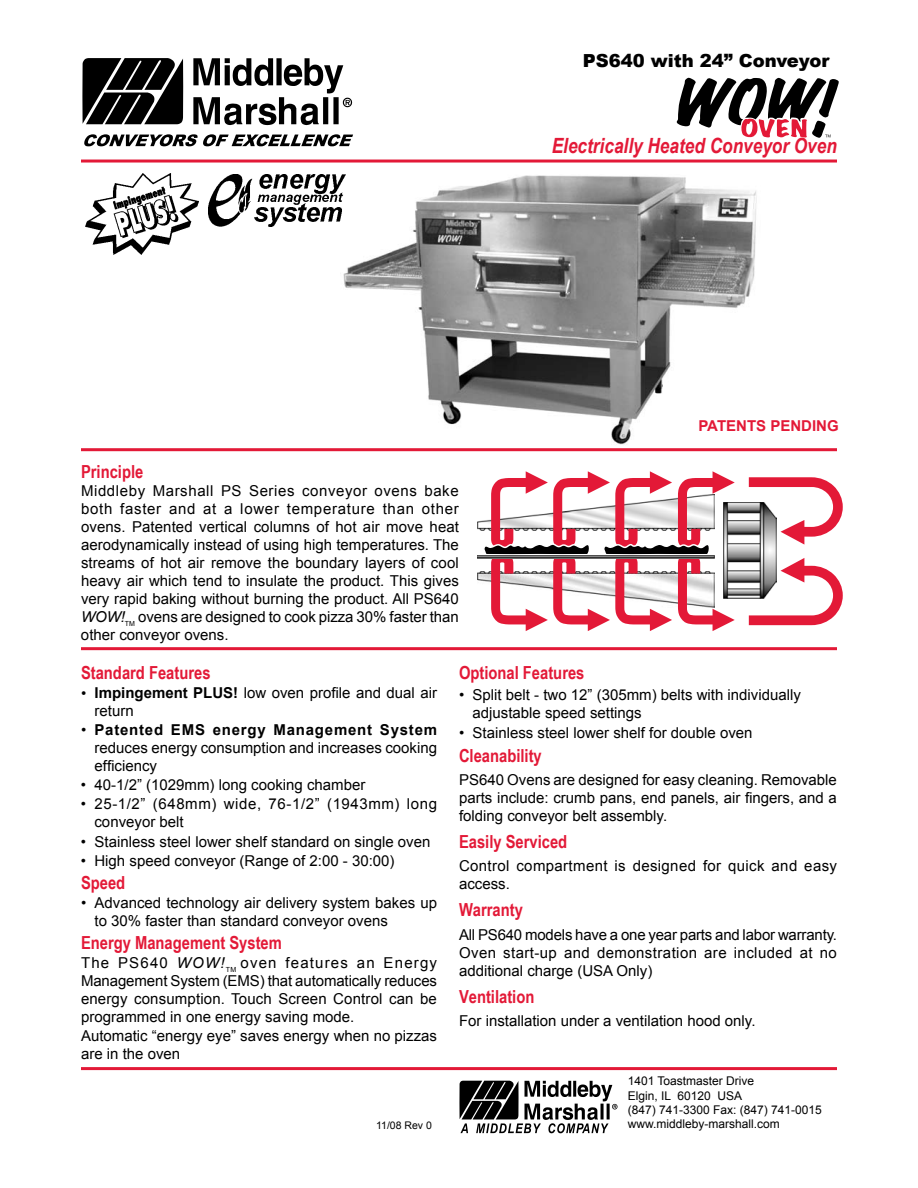
<style>
.page{position:relative;width:918px;height:1188px;background:#fff}
.page>*{position:absolute;margin:0;border:0;box-sizing:border-box;transform-origin:0 0}
.t1{font:italic 700 21px "Arial Narrow";color:#e31937}
.t2{font:700 18px "Arial Narrow";color:#e31937}
.t3{font:900 18px "Arial";color:#000}
.t4{font:15px/18px "Arial";color:#000;text-align:justify}
.t5{font:15px/18px "Arial";letter-spacing:.04em;color:#000}
.t6{font:15px/18px "Arial";letter-spacing:.025em;color:#000}
.t7{font:700 15px "Arial";color:#e31937}
.t8{font:12px/14.4px "Arial";color:#000}
.t9{font:10.5px "Arial";color:#000}
.s1{font-style:italic}
.s2{font-family:"Times New Roman"}
.s3{font-weight:700}
</style>
<div class="page">
<img style="left:340px;top:159px;width:420px;height:293px">
<hr style="left:81px;top:160px;width:756px;height:3px;background:#e31937">
<svg style="left:82px;top:58px;width:101px;height:66px;background:#262626"></svg>
<svg style="left:193px;top:58px;width:159px;height:67px"></svg>
<svg style="left:84px;top:134px;width:269px;height:12px"></svg>
<svg style="left:459px;top:1081px;width:159px;height:52px"></svg>
<hr style="left:81px;top:448px;width:756px;height:3px;background:#e31937">
<hr style="left:81px;top:647px;width:756px;height:3px;background:#e31937">
<hr style="left:81px;top:1067px;width:756px;height:3px;background:#e31937">
<img style="left:85px;top:174px;width:113px;height:81px">
<img style="left:208px;top:174px;width:138px;height:53px">
<img style="left:477px;top:520px;width:5px;height:11px">
<svg style="left:749px;top:477px;width:94px;height:68px"></svg>
<img style="left:477px;top:572px;width:5px;height:9px">
<svg style="left:749px;top:558px;width:94px;height:67px"></svg>
<svg style="left:482px;top:471px;width:253px;height:160px"></svg>
<img style="left:477px;top:555px;width:238px;height:4px">
<img style="left:724px;top:502px;width:52px;height:97px">
<svg style="left:677px;top:78px;width:162px;height:60px"></svg>
<p class="t3" style="left:583px;top:47px;width:248px">PS640 with 24” Conveyor</p>
<h1 class="t1" style="left:552px;top:130px;width:287px">Electrically Heated Conveyor Oven</h1>
<p class="t7" style="left:698px;top:415px;width:142px">PATENTS PENDING</p>
<p class="t2" style="left:81px;top:458px;width:64px">Principle</p>
<p class="t4" style="left:81px;top:482px;width:380px">Middleby Marshall PS Series conveyor ovens bake both faster and at a lower temperature than other ovens. Patented vertical columns of hot air move heat aerodynamically instead of using high temperatures. The streams of hot air remove the boundary layers of cool heavy air which tend to insulate the product. This gives very rapid baking without burning the product. All PS640<br><span class="s1">WOW!</span><sub>TM</sub> ovens are designed to cook pizza 30% faster than other conveyor ovens.</p>
<p class="t2" style="left:81px;top:659px;width:131px">Standard Features</p>
<p class="t4" style="left:94px;top:684px;width:344px;text-indent:-14px"><span class="s2">•</span> <span class="s3">Impingement PLUS!</span> low oven profile and dual air return</p>
<p class="t4" style="left:94px;top:721px;width:344px;text-indent:-13px">• <span class="s3">Patented EMS energy Management System </span>reduces energy consumption and increases cooking efficiency</p>
<p class="t4" style="left:81px;top:776px;width:286px">• 40-1/2” (1029mm) long cooking chamber</p>
<p class="t5" style="left:94px;top:795px;width:344px;text-indent:-14px">• 25-1/2” (648mm) wide, 76-1/2” (1943mm) long conveyor belt</p>
<p class="t4" style="left:81px;top:832px;width:351px">• Stainless steel lower shelf standard on single oven</p>
<p class="t4" style="left:81px;top:851px;width:315px">• High speed conveyor (Range of 2:00 - 30:00)</p>
<p class="t2" style="left:81px;top:869px;width:46px">Speed</p>
<p class="t4" style="left:94px;top:894px;width:344px;text-indent:-14px">• Advanced technology air delivery system bakes up to 30% faster than standard conveyor ovens</p>
<p class="t2" style="left:81px;top:929px;width:202px">Energy Management System</p>
<p class="t4" style="left:81px;top:954px;width:358px;text-align:left">The PS640 <span class="s1">WOW!</span><sub>TM</sub> oven features an Energy Management System (EMS) that automatically reduces energy consumption. Touch Screen Control can be programmed in one energy saving mode.<br>Automatic “energy eye” saves energy when no pizzas are in the oven</p>
<p class="t2" style="left:459px;top:660px;width:127px">Optional Features</p>
<p class="t4" style="left:472px;top:686px;width:330px;text-indent:-14px">• Split belt - two 12” (305mm) belts with individually adjustable speed settings</p>
<p class="t4" style="left:459px;top:724px;width:295px">• Stainless steel lower shelf for double oven</p>
<p class="t2" style="left:459px;top:742px;width:84px">Cleanability</p>
<p class="t4" style="left:459px;top:771px;width:379px">PS640 Ovens are designed for easy cleaning. Removable parts include: crumb pans, end panels, air fingers, and a folding conveyor belt assembly.</p>
<p class="t2" style="left:459px;top:828px;width:110px">Easily Serviced</p>
<p class="t6" style="left:459px;top:857px;width:380px">Control compartment is designed for quick and easy access.</p>
<p class="t2" style="left:459px;top:896px;width:65px">Warranty</p>
<p class="t4" style="left:459px;top:926px;width:380px">All PS640 models have a one year parts and labor warranty.<br>Oven start-up and demonstration are included at no additional charge (USA Only)</p>
<p class="t2" style="left:459px;top:983px;width:77px">Ventilation</p>
<p class="t4" style="left:459px;top:1012px;width:298px">For installation under a ventilation hood only.</p>
<p class="t8" style="left:628px;top:1074px;width:196px">1401 Toastmaster Drive<br>Elgin, IL 60120 USA<br>(847) 741-3300 Fax: (847) 741-0015</p>
<p class="t9" style="left:376px;top:1118px;width:57px">11/08 Rev 0</p>
<p class="t8" style="left:628px;top:1117px;width:154px">www.middleby-marshall.com</p>
</div>
